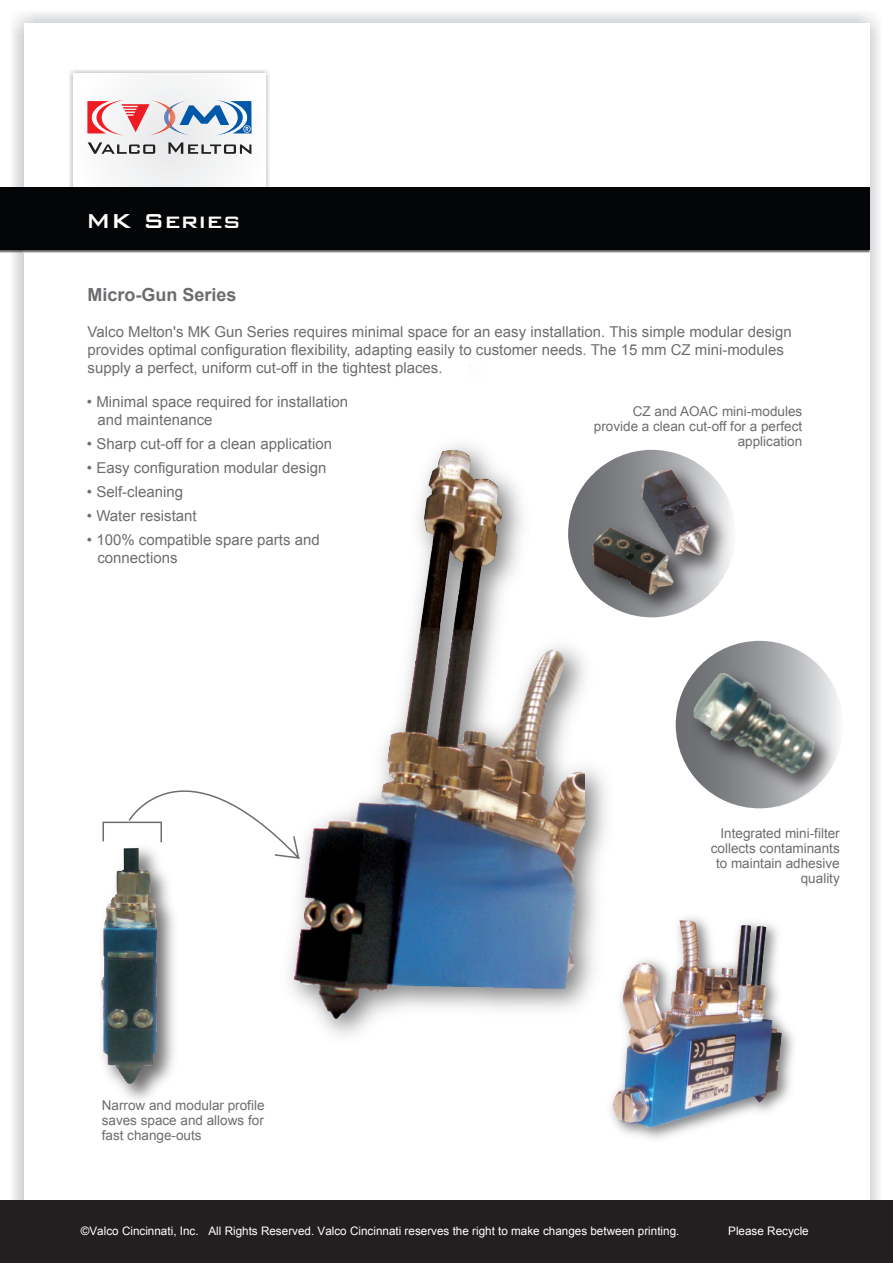
<style>
.page{position:relative;width:893px;height:1263px;background:#fff}
.page>*{position:absolute;margin:0;border:0;box-sizing:border-box;transform-origin:0 0}
.t1{font:500 27px "Bank Gothic BT";color:#fff}
.t2{font:700 18px "Arial";color:#6c6d70}
.t3{font:15px/18px "Arial";color:#6c6d70}
.t4{font:13.5px/15px "Arial";color:#6c6d70;text-align:right}
.t5{font:11.7px "Arial";color:#fff}
</style>
<div class="page">
<img style="left:11px;top:13px;width:868px;height:1187px">
<div style="left:24px;top:24px;width:845px;height:1210px;background:#fff"></div>
<img style="left:70px;top:70px;width:199px;height:117px">
<div style="left:74px;top:73px;width:191px;height:132px;background:#f7f7f8"></div>
<img style="left:0;top:250px;width:869px;height:2px">
<div style="left:0;top:187px;width:869px;height:63px;background:#040506"></div>
<img style="left:175px;top:102px;width:5px;height:34px">
<img style="left:150px;top:100px;width:25px;height:36px">
<svg style="left:88px;top:142px;width:163px;height:12px"></svg>
<svg style="left:87px;top:100px;width:63px;height:36px"></svg>
<svg style="left:180px;top:100px;width:72px;height:36px"></svg>
<div style="left:0;top:1200px;width:893px;height:63px;background:#231f20"></div>
<img style="left:289px;top:451px;width:347px;height:585px">
<img style="left:294px;top:365px;width:290px;height:653px">
<img style="left:600px;top:905px;width:194px;height:234px">
<img style="left:613px;top:920px;width:169px;height:208px">
<img style="left:101px;top:860px;width:73px;height:240px">
<img style="left:102px;top:860px;width:54px;height:223px">
<svg style="left:568px;top:450px;width:168px;height:167px"></svg>
<img style="left:582px;top:458px;width:154px;height:163px">
<img style="left:593px;top:469px;width:115px;height:125px">
<svg style="left:676px;top:641px;width:167px;height:167px"></svg>
<img style="left:684px;top:663px;width:158px;height:138px">
<img style="left:694px;top:674px;width:120px;height:99px">
<svg style="left:102px;top:734px;width:200px;height:126px"></svg>
<h1 class="t1" style="left:86px;top:206px;width:156px">MK Series</h1>
<p class="t2" style="left:88px;top:283px;width:151px">Micro-Gun Series</p>
<p class="t3" style="left:88px;top:323px;width:706px">Valco Melton's MK Gun Series requires minimal space for an easy installation. This simple modular design provides optimal configuration flexibility, adapting easily to customer needs. The 15 mm CZ mini-modules supply a perfect, uniform cut-off in the tightest places.</p>
<p class="t3" style="left:97px;top:393px;width:252px;text-indent:-11px">• Minimal space required for installation and maintenance</p>
<p class="t3" style="left:87px;top:435px;width:247px">• Sharp cut-off for a clean application</p>
<p class="t3" style="left:87px;top:459px;width:241px">• Easy configuration modular design</p>
<p class="t3" style="left:87px;top:483px;width:98px">• Self-cleaning</p>
<p class="t3" style="left:87px;top:507px;width:111px">• Water resistant</p>
<p class="t3" style="left:97px;top:531px;width:224px;text-indent:-11px">• 100% compatible spare parts and connections</p>
<p class="t4" style="left:594px;top:404px;width:210px">CZ and AOAC mini-modules provide a clean cut-off for a perfect application</p>
<p class="t4" style="left:102px;top:1097px;width:164px;text-align:justify">Narrow and modular profile saves space and allows for fast change-outs</p>
<p class="t4" style="left:711px;top:826px;width:131px">Integrated mini-filter collects contaminants to maintain adhesive quality</p>
<p class="t5" style="left:81px;top:1223px;width:600px">©Valco Cincinnati, Inc. All Rights Reserved. Valco Cincinnati reserves the right to make changes between printing.</p>
<p class="t5" style="left:728px;top:1223px;width:82px">Please Recycle</p>
</div>
